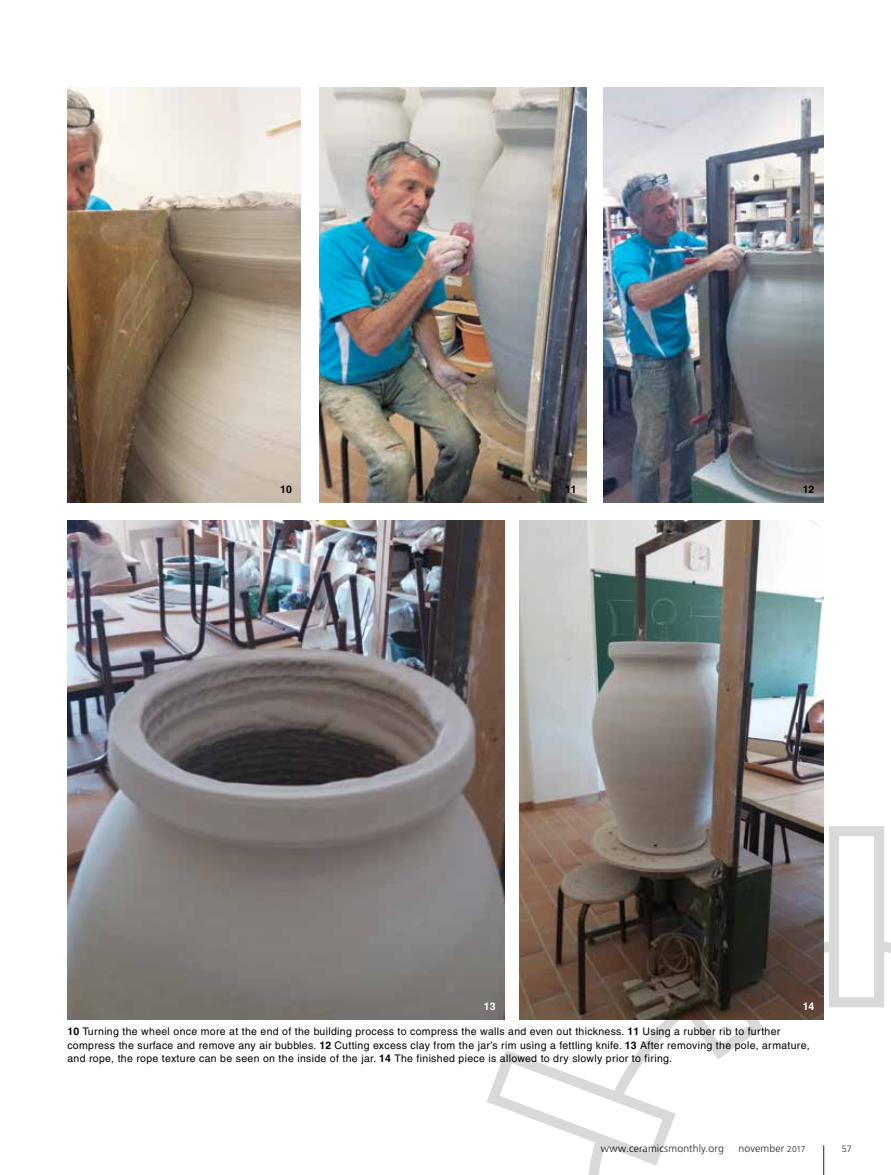
<style>
.page{position:relative;width:891px;height:1175px;background:#fff}
.page>*{position:absolute;margin:0;border:0;box-sizing:border-box;transform-origin:0 0}
.t1{font:10.5px/13.5px "Helvetica";letter-spacing:.03em;color:#000}
.t2{font:300 10.5px "Frutiger";letter-spacing:.01em;color:#000}
.t3{font:700 10.5px "Helvetica";color:#000}
.t4{font:700 10.5px "Helvetica";color:#fff}
.t5{font:300 9.15px "Frutiger";color:#000}
.s1{font-weight:700}
.s2{font-size:8.55px}
</style>
<div class="page">
<svg style="left:823px;top:1145px;width:2px;height:30px"></svg>
<svg style="left:480px;top:1019px;width:291px;height:153px"></svg>
<img style="left:67px;top:87px;width:234px;height:415px">
<img style="left:320px;top:87px;width:266px;height:415px">
<img style="left:604px;top:87px;width:220px;height:415px">
<img style="left:68px;top:520px;width:437px;height:499px">
<img style="left:519px;top:520px;width:305px;height:499px">
<p class="t3" style="left:280px;top:483px;width:13px">10</p>
<p class="t3" style="left:565px;top:483px;width:13px">11</p>
<p class="t3" style="left:803px;top:483px;width:13px">12</p>
<p class="t4" style="left:484px;top:1000px;width:13px">13</p>
<p class="t4" style="left:803px;top:1000px;width:13px">14</p>
<p class="t1" style="left:67px;top:1024px;width:744px"><span class="s1">10</span> Turning the wheel once more at the end of the building process to compress the walls and even out thickness. <span class="s1">11</span> Using a rubber rib to further compress the surface and remove any air bubbles. <span class="s1">12</span> Cutting excess clay from the jar’s rim using a fettling knife. <span class="s1">13</span> After removing the pole, armature, and rope, the rope texture can be seen on the inside of the jar. <span class="s1">14</span> The finished piece is allowed to dry slowly prior to firing.</p>
<p class="t2" style="left:601px;top:1142px;width:125px">www.ceramicsmonthly.org</p>
<p class="t2" style="left:738px;top:1142px;width:69px">november <span class="s2">2017</span></p>
<p class="t5" style="left:842px;top:1143px;width:12px">57</p>
</div>
